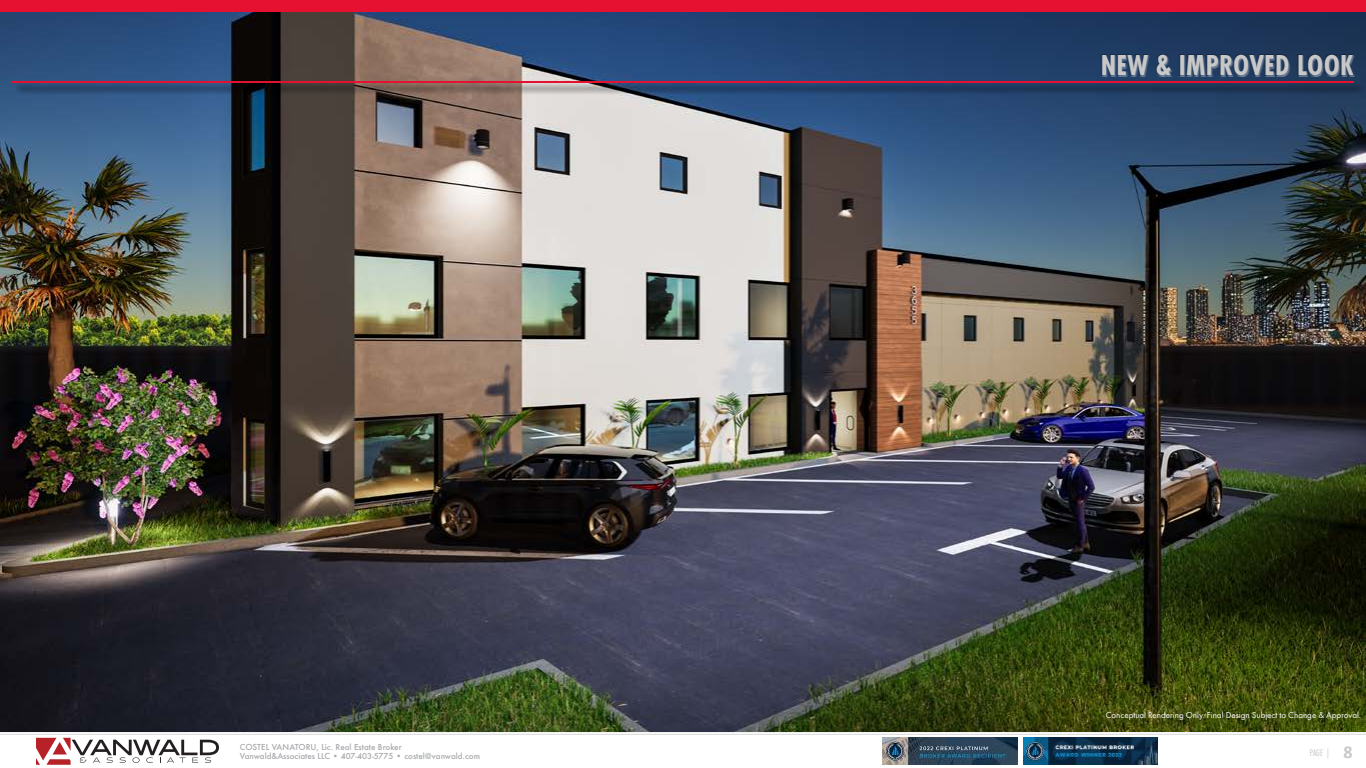
<style>
.page{position:relative;width:1366px;height:768px;background:#fff}
.page>*{position:absolute;margin:0;border:0;box-sizing:border-box;transform-origin:0 0}
.t1{font:700 30px "Futura PT Cond";letter-spacing:.01em;color:#c8c8c8}
.t2{font:10px "Futura PT Cond";color:#c8c8c8}
.t3{font:9px "Futura PT";color:#fff}
.t4{font:500 8px/9.6px "Futura";color:#a7a9ac}
.s1{font-family:"Calibri";font-weight:700;font-size:18px}
</style>
<div class="page">
<svg style="left:36px;top:738px;width:183px;height:27px"></svg>
<hr style="left:0;top:732px;width:1366px;height:1px;background:#d7d7d7">
<hr style="left:0;top:734px;width:1366px;height:1px;background:#d7d7d7">
<img style="left:882px;top:738px;width:135px;height:27px">
<img style="left:1023px;top:738px;width:135px;height:27px">
<img style="left:0;top:12px;width:1366px;height:720px">
<div style="left:0;top:0;width:1366px;height:12px;background:#e61030"></div>
<div style="left:14px;top:83px;width:1352px;height:13px;background:#000;opacity:.75"></div>
<hr style="left:12px;top:81px;width:1342px;height:2px;background:#e61030">
<div style="left:1101px;top:55px;width:254px;height:22px;background:#fff;opacity:.75"></div>
<div style="left:1101px;top:54px;width:254px;height:22px;background:#000;opacity:.75"></div>
<p class="t4" style="left:240px;top:742px;width:242px">COSTEL VANATORU, Lic. Real Estate Broker<br>Vanwald&amp;Associates LLC • 407-403-5775 • costel@vanwald.com</p>
<h1 class="t1" style="left:1101px;top:48px;width:255px">NEW &amp; IMPROVED LOOK</h1>
<p class="t3" style="left:1106px;top:709px;width:257px">Conceptual Rendering Only. Final Design Subject to Change &amp; Approval.</p>
<p class="t2" style="left:1310px;top:747px;width:44px">PAGE | <span class="s1">8</span></p>
</div>
